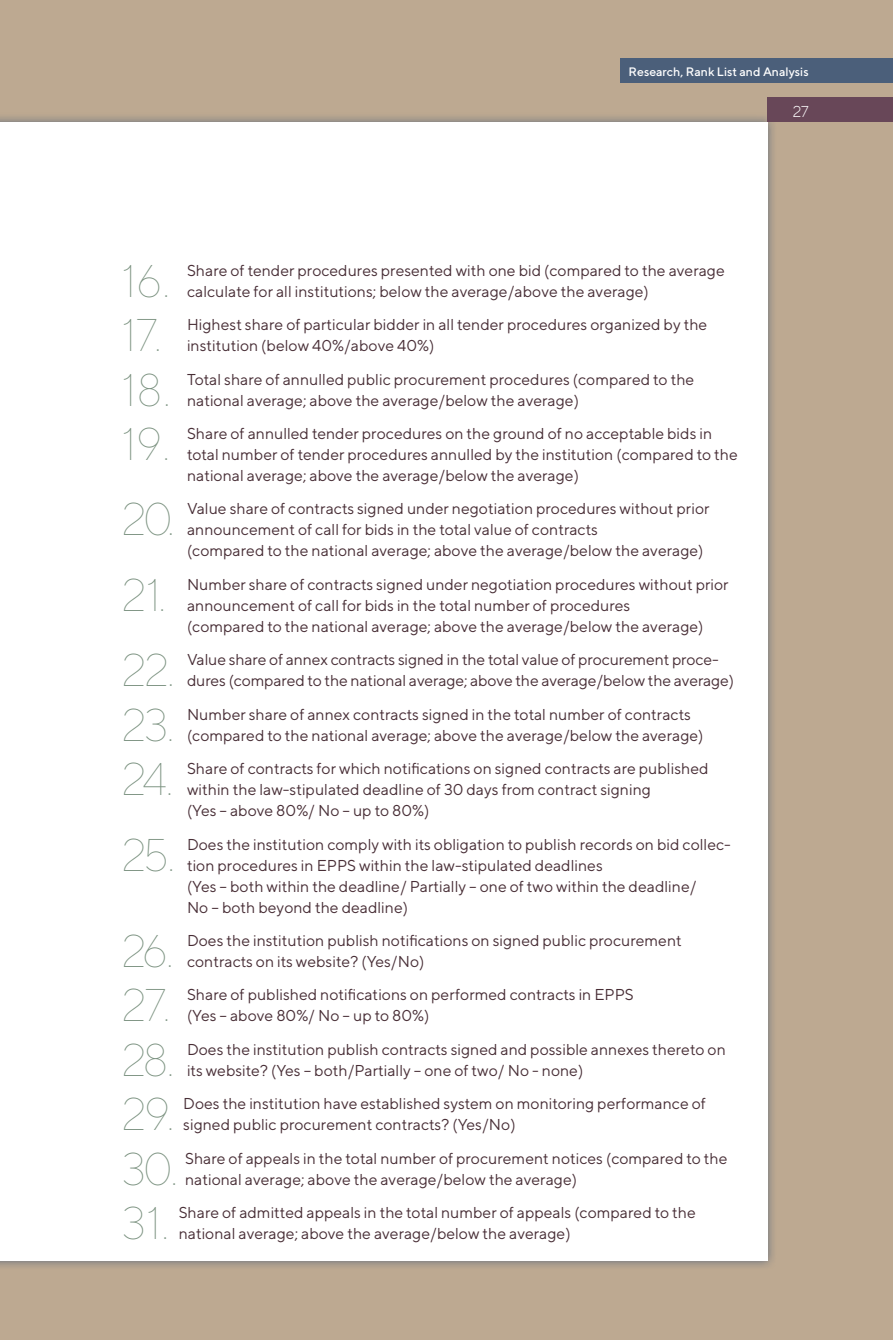
<style>
.page{position:relative;width:893px;height:1340px;background:#fff}
.page>*{position:absolute;margin:0;border:0;box-sizing:border-box;transform-origin:0 0}
.t1{font:100 45.68px "TT Norms";letter-spacing:-.035em;color:#79907e}
.t2{font:15.75px/21px "TT Norms";color:#482e36}
.t3{font:300 15.75px "TT Norms";color:#fff}
.t4{font:500 12.25px "TT Norms";color:#fff}
</style>
<div class="page">
<div style="left:0;top:0;width:893px;height:1339px;background:#bda991"></div>
<div style="left:620px;top:58px;width:273px;height:25px;background:#4b5f7a"></div>
<div style="left:0;top:112px;width:777px;height:1158px;background:#4b5f7a;opacity:.75"></div>
<div style="left:0;top:122px;width:768px;height:1138px;background:#fff"></div>
<div style="left:768px;top:97px;width:125px;height:25px;background:#684758"></div>
<p class="t4" style="left:629px;top:64px;width:182px">Research, Rank List and Analysis</p>
<p class="t3" style="left:793px;top:102px;width:17px">27</p>
<h1 class="t1" style="left:122px;top:253px;width:50px">16.</h1>
<p class="t2" style="left:187px;top:259px;width:539px">Share of tender procedures presented with one bid (compared to the average calculate for all institutions; below the average/above the average)</p>
<h1 class="t1" style="left:122px;top:307px;width:42px">17.</h1>
<p class="t2" style="left:187px;top:314px;width:522px">Highest share of particular bidder in all tender procedures organized by the institution (below 40%/above 40%)</p>
<h1 class="t1" style="left:122px;top:362px;width:51px">18.</h1>
<p class="t2" style="left:187px;top:368px;width:509px">Total share of annulled public procurement procedures (compared to the national average; above the average/below the average)</p>
<h1 class="t1" style="left:122px;top:416px;width:50px">19.</h1>
<p class="t2" style="left:187px;top:422px;width:552px">Share of annulled tender procedures on the ground of no acceptable bids in total number of tender procedures annulled by the institution (compared to the national average; above the average/below the average)</p>
<h1 class="t1" style="left:122px;top:491px;width:55px">20.</h1>
<p class="t2" style="left:187px;top:498px;width:524px">Value share of contracts signed under negotiation procedures without prior announcement of call for bids in the total value of contracts<br>(compared to the national average; above the average/below the average)</p>
<h1 class="t1" style="left:122px;top:567px;width:46px">21.</h1>
<p class="t2" style="left:187px;top:573px;width:543px">Number share of contracts signed under negotiation procedures without prior announcement of call for bids in the total number of procedures<br>(compared to the national average; above the average/below the average)</p>
<h1 class="t1" style="left:122px;top:642px;width:55px">22.</h1>
<p class="t2" style="left:187px;top:649px;width:549px">Value share of annex contracts signed in the total value of procurement proce&shy;dures (compared to the national average; above the average/below the average)</p>
<h1 class="t1" style="left:122px;top:697px;width:55px">23.</h1>
<p class="t2" style="left:187px;top:703px;width:518px">Number share of annex contracts signed in the total number of contracts (compared to the national average; above the average/below the average)</p>
<h1 class="t1" style="left:122px;top:751px;width:54px">24.</h1>
<p class="t2" style="left:187px;top:757px;width:523px">Share of contracts for which notifications on signed contracts are published within the law-stipulated deadline of 30 days from contract signing<br>(Yes – above 80%/ No – up to 80%)</p>
<h1 class="t1" style="left:122px;top:826px;width:55px">25.</h1>
<p class="t2" style="left:187px;top:833px;width:544px">Does the institution comply with its obligation to publish records on bid collec&shy;tion procedures in EPPS within the law-stipulated deadlines<br>(Yes – both within the deadline/ Partially – one of two within the deadline/<br>No – both beyond the deadline)</p>
<h1 class="t1" style="left:122px;top:923px;width:54px">26.</h1>
<p class="t2" style="left:187px;top:929px;width:496px">Does the institution publish notifications on signed public procurement contracts on its website? (Yes/No)</p>
<h1 class="t1" style="left:122px;top:977px;width:50px">27.</h1>
<p class="t2" style="left:187px;top:984px;width:448px">Share of published notifications on performed contracts in EPPS (Yes – above 80%/ No – up to 80%)</p>
<h1 class="t1" style="left:122px;top:1032px;width:55px">28.</h1>
<p class="t2" style="left:187px;top:1038px;width:540px">Does the institution publish contracts signed and possible annexes thereto on its website? (Yes – both/Partially – one of two/ No - none)</p>
<h1 class="t1" style="left:122px;top:1086px;width:54px">29.</h1>
<p class="t2" style="left:183px;top:1092px;width:524px">Does the institution have established system on monitoring performance of signed public procurement contracts? (Yes/No)</p>
<h1 class="t1" style="left:122px;top:1140px;width:58px">30.</h1>
<p class="t2" style="left:185px;top:1147px;width:544px">Share of appeals in the total number of procurement notices (compared to the national average; above the average/below the average)</p>
<h1 class="t1" style="left:122px;top:1195px;width:49px">31.</h1>
<p class="t2" style="left:179px;top:1201px;width:519px">Share of admitted appeals in the total number of appeals (compared to the national average; above the average/below the average)</p>
</div>
